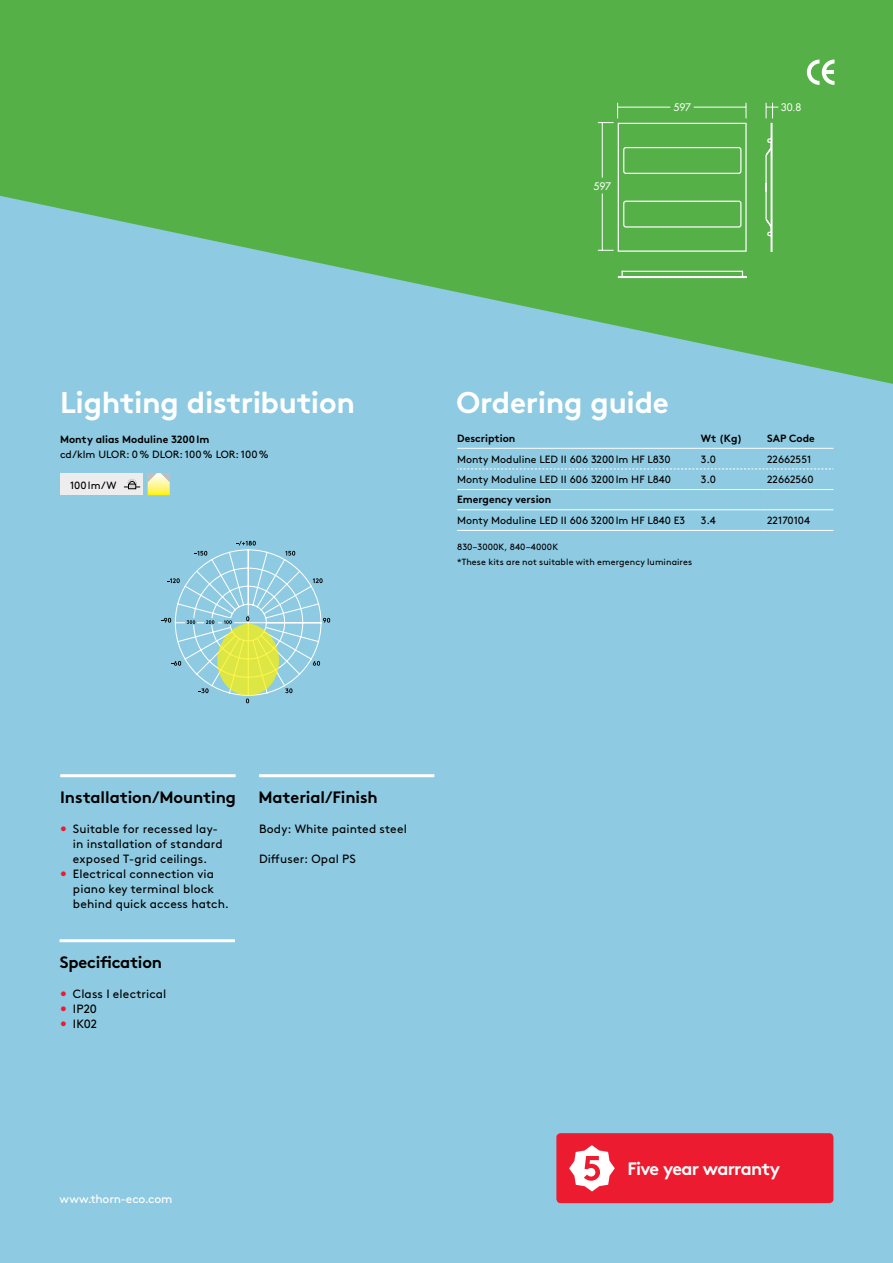
<style>
.page{position:relative;width:893px;height:1263px;background:#8ecbe2}
.page>*{position:absolute;margin:0;border:0;box-sizing:border-box;transform-origin:0 0}
.t1{font:700 30px "Brown";letter-spacing:-.015em;color:#fff}
.t2{font:700 18px "Brown";letter-spacing:-.04em;color:#fff}
.t3{font:700 16.5px "Brown";letter-spacing:-.01em;color:#000}
.t4{font:12px/15px "Brown";letter-spacing:.01em;color:#000}
.t5{font:12px "Brown";letter-spacing:-.015em;color:#fff}
.t6{font:10.5px "Brown";color:#000}
.t7{font:700 10.5px "Brown";color:#000}
.t8{font:500 10.2px "Futura LT Pro";color:#fff}
.t9{font:9px/15px "Brown";letter-spacing:.01em;color:#000}
.s1{color:#ed1b2f}
</style>
<div class="page">
<svg style="left:0;top:0;width:893px;height:384px;fill:#55b147"></svg>
<hr style="left:60px;top:774px;width:176px;height:3px;background:#fff">
<hr style="left:259px;top:774px;width:175px;height:3px;background:#fff">
<hr style="left:60px;top:939px;width:175px;height:3px;background:#fff">
<svg style="left:807px;top:60px;width:27px;height:25px"></svg>
<svg style="left:457px;top:468px;width:376px;height:1px"></svg>
<hr style="left:457px;top:448px;width:244px;height:1px;background:#fff">
<hr style="left:701px;top:448px;width:66px;height:1px;background:#fff">
<hr style="left:767px;top:448px;width:66px;height:1px;background:#fff">
<hr style="left:457px;top:489px;width:244px;height:1px;background:#fff">
<hr style="left:701px;top:489px;width:66px;height:1px;background:#fff">
<hr style="left:767px;top:489px;width:66px;height:1px;background:#fff">
<hr style="left:457px;top:509px;width:244px;height:1px;background:#fff">
<hr style="left:701px;top:509px;width:66px;height:1px;background:#fff">
<hr style="left:767px;top:509px;width:66px;height:1px;background:#fff">
<hr style="left:457px;top:530px;width:244px;height:1px;background:#fff">
<hr style="left:701px;top:530px;width:66px;height:1px;background:#fff">
<hr style="left:767px;top:530px;width:66px;height:1px;background:#fff">
<svg style="left:161px;top:541px;width:169px;height:162px"></svg>
<svg style="left:148px;top:473px;width:22px;height:22px"></svg>
<div style="left:60px;top:473px;width:67px;height:22px;background:#ededee"></div>
<div style="left:121px;top:473px;width:22px;height:22px;background:#ededee"></div>
<svg style="left:124px;top:479px;width:16px;height:10px"></svg>
<div style="left:586px;top:84px;width:217px;height:216px;background:#55b147"></div>
<svg style="left:598px;top:103px;width:180px;height:175px;background:#60b653"></svg>
<div style="left:618px;top:276px;width:129px;height:2px;border:1px solid #fff"></div>
<div style="left:556px;top:1133px;width:277px;height:70px;background:#ed1b2f;border-radius:4px"></div>
<svg style="left:569px;top:1145px;width:46px;height:46px"></svg>
<h1 class="t1" style="left:60px;top:378px;width:296px">Lighting distribution</h1>
<p class="t7" style="left:60px;top:431px;width:151px">Monty alias Moduline 3200lm</p>
<p class="t6" style="left:60px;top:446px;width:210px">cd/klm ULOR: 0% DLOR: 100% LOR: 100%</p>
<p class="t6" style="left:70px;top:477px;width:48px">100lm/W</p>
<p class="t8" style="left:593px;top:178px;width:19px">597</p>
<p class="t8" style="left:674px;top:99px;width:19px">597</p>
<h1 class="t1" style="left:456px;top:378px;width:214px">Ordering guide</h1>
<p class="t8" style="left:781px;top:99px;width:22px">30.8</p>
<p class="t7" style="left:457px;top:430px;width:60px">Description</p>
<p class="t7" style="left:701px;top:430px;width:43px">Wt (Kg)</p>
<p class="t7" style="left:767px;top:430px;width:49px">SAP Code</p>
<p class="t6" style="left:457px;top:451px;width:215px">Monty Moduline LED II 606 3200lm HF L830</p>
<p class="t6" style="left:701px;top:451px;width:17px">3.0</p>
<p class="t6" style="left:767px;top:451px;width:46px">22662551</p>
<p class="t6" style="left:457px;top:471px;width:215px">Monty Moduline LED II 606 3200lm HF L840</p>
<p class="t6" style="left:701px;top:471px;width:17px">3.0</p>
<p class="t6" style="left:767px;top:471px;width:48px">22662560</p>
<p class="t7" style="left:457px;top:491px;width:96px">Emergency version</p>
<p class="t6" style="left:457px;top:512px;width:230px">Monty Moduline LED II 606 3200lm HF L840 E3</p>
<p class="t6" style="left:701px;top:512px;width:16px">3.4</p>
<p class="t6" style="left:767px;top:512px;width:44px">22170104</p>
<p class="t9" style="left:457px;top:538px;width:237px">830–3000K, 840–4000K<br>*These kits are not suitable with emergency luminaires</p>
<h3 class="t3" style="left:60px;top:784px;width:177px">Installation/Mounting</h3>
<h3 class="t3" style="left:258px;top:784px;width:121px">Material/Finish</h3>
<p class="t4" style="left:259px;top:820px;width:149px">Body: White painted steel</p>
<p class="t4" style="left:259px;top:850px;width:98px">Diffuser: Opal PS</p>
<p class="t4" style="left:73px;top:820px;width:151px;text-indent:-13px"><span class="s1">•</span> Suitable for recessed lay&shy;in installation of standard exposed T-grid ceilings.</p>
<p class="t4" style="left:73px;top:865px;width:157px;text-indent:-13px"><span class="s1">•</span> Electrical connection via piano key terminal block behind quick access hatch.</p>
<h3 class="t3" style="left:60px;top:949px;width:104px">Specification</h3>
<p class="t4" style="left:60px;top:985px;width:108px"><span class="s1">•</span> Class I electrical</p>
<p class="t4" style="left:60px;top:1000px;width:38px"><span class="s1">•</span> IP20</p>
<p class="t4" style="left:60px;top:1015px;width:38px"><span class="s1">•</span> IK02</p>
<p class="t5" style="left:60px;top:1190px;width:114px">www.thorn-eco.com</p>
<h2 class="t2" style="left:627px;top:1154px;width:154px">Five year warranty</h2>
</div>
